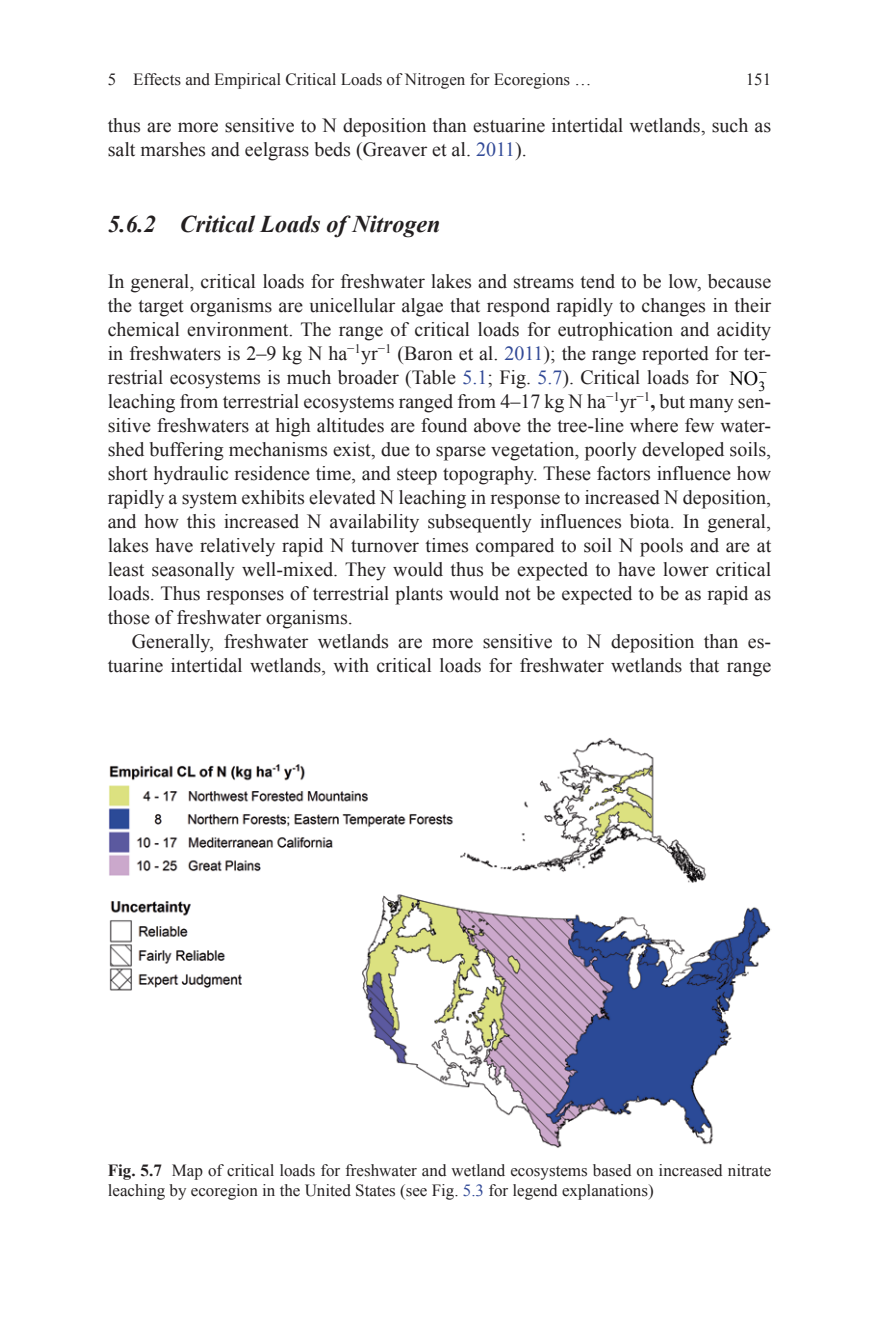
<style>
.page{position:relative;width:879px;height:1333px;background:#fff}
.page>*{position:absolute;margin:0;border:0;box-sizing:border-box;transform-origin:0 0}
.t1{font:italic 700 24px "Times New Roman";color:#231f20}
.t2{font:20px/24px "Times New Roman";color:#231f20;text-align:justify}
.t3{font:17px/20px "Times New Roman";color:#231f20}
.s1{color:#324a97}
.s2{color:#010000}
.s3{font-weight:700}
.s4{font-family:"Times New Roman PS Bold MT2"}
</style>
<div class="page">
<img style="left:108px;top:737px;width:663px;height:410px">
<p class="t3" style="left:108px;top:69px;width:485px">5 Effects and Empirical Critical Loads of Nitrogen for Ecoregions …</p>
<p class="t3" style="left:746px;top:69px;width:27px">151</p>
<p class="t2" style="left:108px;top:113px;width:665px">thus are more sensitive to N deposition than estuarine intertidal wetlands, such as salt marshes and eelgrass beds (Greaver et al. <span class="s1">2011</span>).</p>
<p class="t1" style="left:108px;top:207px;width:334px">5.6.2 Critical Loads of Nitrogen</p>
<p class="t2" style="left:108px;top:269px;width:665px">In general, critical loads for freshwater lakes and streams tend to be low, because the target organisms are unicellular algae that respond rapidly to changes in their chemical environment. The range of critical loads for eutrophication and acidity in freshwaters is 2–9 kg N ha<sup>−1</sup>yr<sup>−1</sup> (Baron et al. <span class="s1">2011</span>); the range reported for ter&shy;restrial ecosystems is much broader (Table <span class="s1">5.1</span>; Fig. <span class="s1">5.7</span>). Critical loads for <span class="s2">NO</span><sub>3</sub></p>
<p class="t2" style="left:108px;top:389px;width:665px">leaching from terrestrial ecosystems ranged from 4–17 kg N ha<sup>−1</sup>yr<sup>−1</sup><span class="s3">,</span> but many sen&shy;sitive freshwaters at high altitudes are found above the tree-line where few water&shy;shed buffering mechanisms exist, due to sparse vegetation, poorly developed soils, short hydraulic residence time, and steep topography. These factors influence how rapidly a system exhibits elevated N leaching in response to increased N deposition, and how this increased N availability subsequently influences biota. In general, lakes have relatively rapid N turnover times compared to soil N pools and are at least seasonally well-mixed. They would thus be expected to have lower critical loads. Thus responses of terrestrial plants would not be expected to be as rapid as those of freshwater organisms.</p>
<p class="t2" style="left:108px;top:629px;width:665px;text-align:right">Generally, freshwater wetlands are more sensitive to N deposition than es&shy;tuarine intertidal wetlands, with critical loads for freshwater wetlands that range</p>
<p class="t3" style="left:108px;top:1159px;width:665px"><span class="s4">Fig. 5.7</span> Map of critical loads for freshwater and wetland ecosystems based on increased nitrate leaching by ecoregion in the United States (see Fig. <span class="s1">5.3</span> for legend explanations)</p>
</div>
